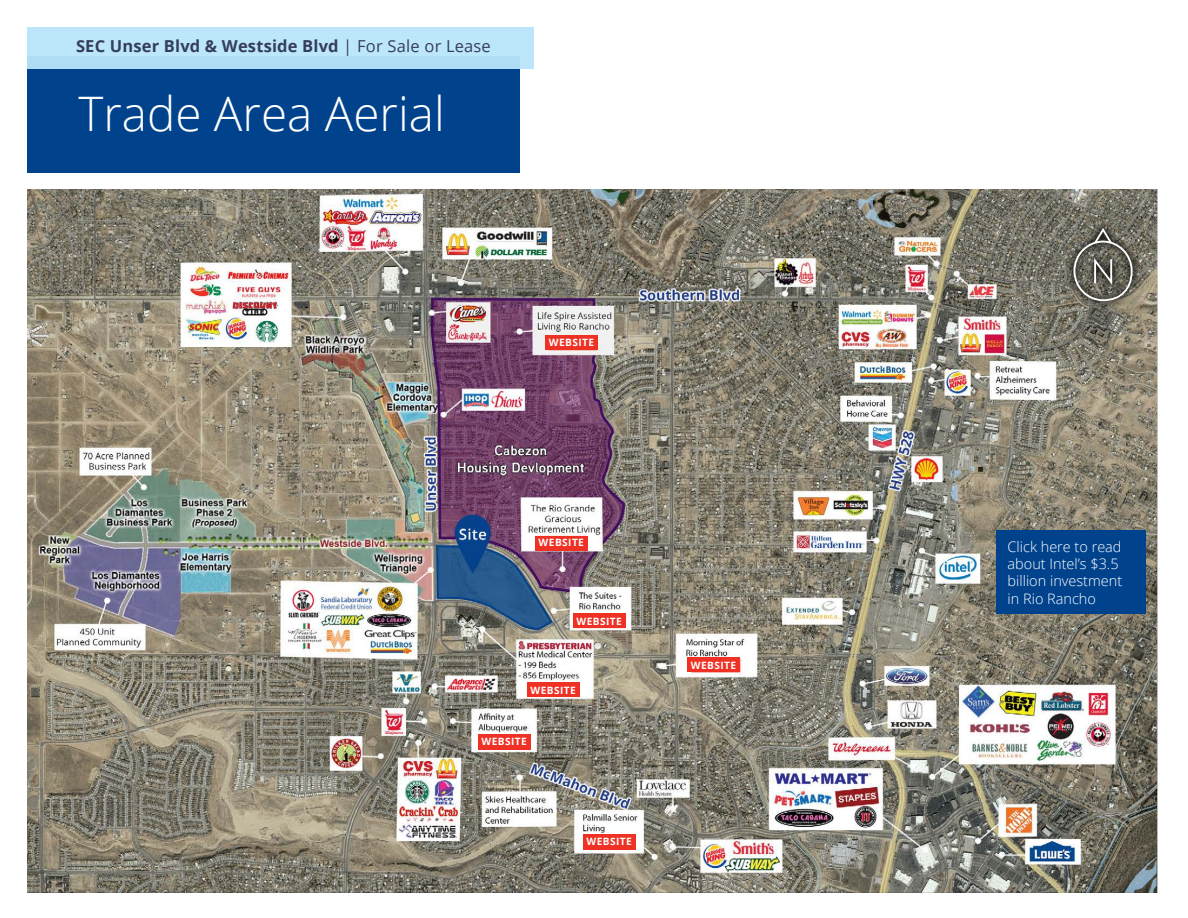
<style>
.page{position:relative;width:1188px;height:918px;background:#fff}
.page>*{position:absolute;margin:0;border:0;box-sizing:border-box;transform-origin:0 0}
.t1{font:300 47.55px "Open Sans";color:#fff}
.t2{font:700 16.5px "Open Sans";letter-spacing:.01em;color:#353e59}
.t3{font:300 14.55px/17.4px "Open Sans";color:#fff}
.t4{font:700 10.2px "Open Sans";letter-spacing:.04em;color:#fff}
.s1{font-weight:400}
</style>
<div class="page">
<div style="left:27px;top:56px;width:493px;height:116px;background:#00438c"></div>
<div style="left:27px;top:27px;width:507px;height:41px;background:linear-gradient(to right,#b8e4f8,#b9e5f9)"></div>
<img style="left:27px;top:189px;width:1131px;height:703px">
<svg style="left:1065px;top:219px;width:77px;height:92px"></svg>
<svg style="left:1074px;top:224px;width:70px;height:77px"></svg>
<div style="left:996px;top:530px;width:150px;height:83px;background:#00438c"></div>
<div style="left:535px;top:536px;width:53px;height:14px;background:#ee3124"></div>
<div style="left:573px;top:614px;width:53px;height:14px;background:#ee3124"></div>
<div style="left:527px;top:683px;width:53px;height:14px;background:#ee3124"></div>
<div style="left:478px;top:734px;width:52px;height:16px;background:#ee3124"></div>
<div style="left:687px;top:658px;width:53px;height:14px;background:#ee3124"></div>
<div style="left:583px;top:834px;width:52px;height:16px;background:#ee3124"></div>
<div style="left:545px;top:335px;width:53px;height:15px;background:#ee3124"></div>
<p class="t2" style="left:76px;top:35px;width:416px">SEC Unser Blvd &amp; Westside Blvd <span class="s1">| For Sale or Lease</span></p>
<h1 class="t1" style="left:78px;top:81px;width:368px">Trade Area Aerial</h1>
<p class="t4" style="left:549px;top:335px;width:47px">WEBSITE</p>
<p class="t4" style="left:539px;top:535px;width:47px">WEBSITE</p>
<p class="t4" style="left:577px;top:614px;width:47px">WEBSITE</p>
<p class="t4" style="left:530px;top:683px;width:47px">WEBSITE</p>
<p class="t4" style="left:481px;top:734px;width:47px">WEBSITE</p>
<p class="t4" style="left:586px;top:834px;width:47px">WEBSITE</p>
<p class="t4" style="left:691px;top:658px;width:47px">WEBSITE</p>
<p class="t3" style="left:1008px;top:537px;width:116px">Click here to read about Intel’s $3.5 billion investment in Rio Rancho</p>
</div>
